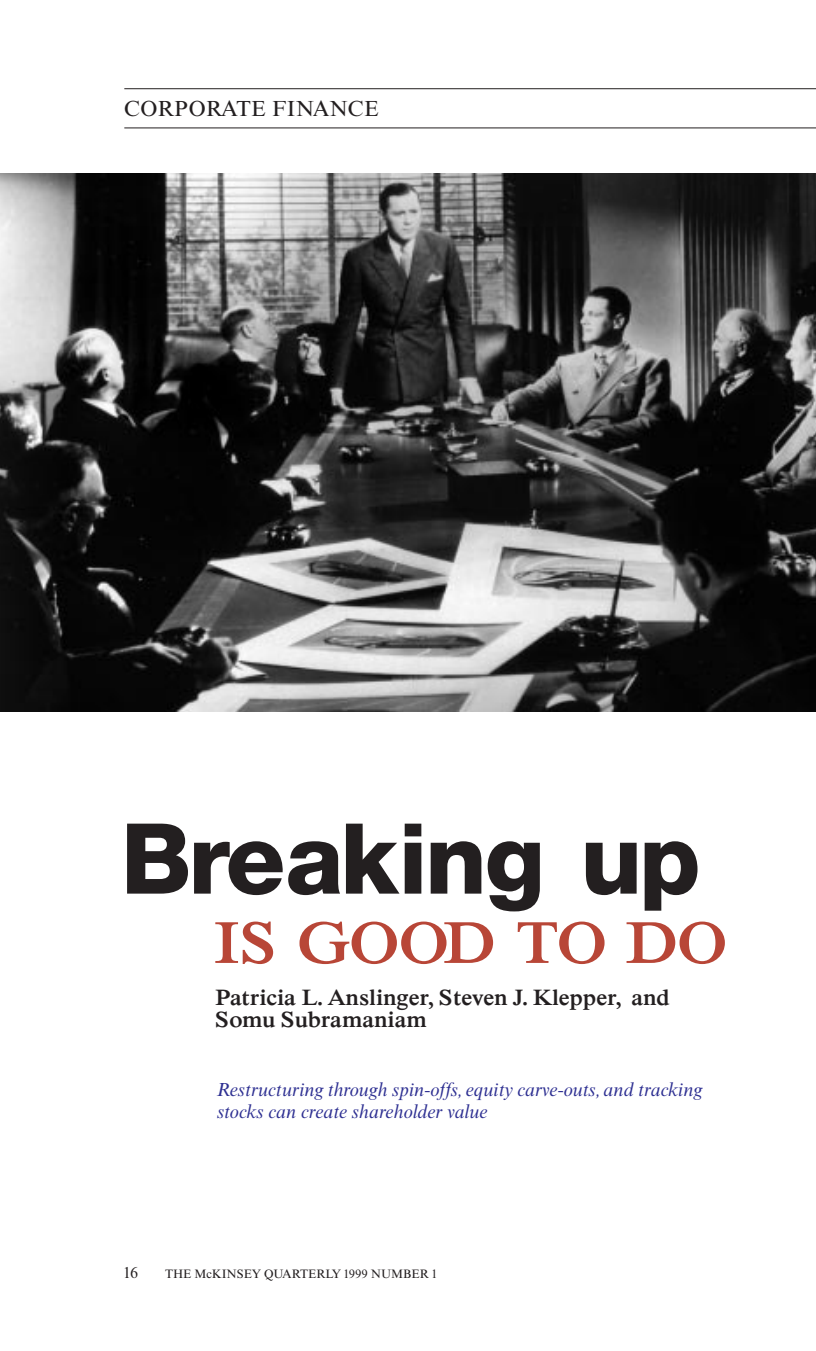
<style>
.page{position:relative;width:816px;height:1351px;background:#fff}
.page>*{position:absolute;margin:0;border:0;box-sizing:border-box;transform-origin:0 0}
.t1{font:800 98px "Helvetica Neue";letter-spacing:-.03em;color:#231f20}
.t2{font:700 60.38px "Quarterly Times";letter-spacing:-.005em;color:#b84637}
.t3{font:700 22.75px/22.8px "Quarterly Times";letter-spacing:-.01em;color:#231f20}
.t4{font:21.88px "Quarterly Times";letter-spacing:.01em;color:#231f20}
.t5{font:italic 19.25px/22.8px "Quarterly Times";color:#2e3092}
.t6{font:15.75px "Quarterly Times";color:#231f20}
.t7{font:12.25px "Quarterly Times";color:#231f20}
</style>
<div class="page">
<svg style="left:0;top:88px;width:816px;height:624px;background:#636363"></svg>
<p class="t4" style="left:124px;top:100px;width:256px">CORPORATE FINANCE</p>
<h1 class="t1" style="left:121px;top:824px;width:581px">Breaking up</h1>
<h2 class="t2" style="left:213px;top:920px;width:514px">IS GOOD TO DO</h2>
<p class="t3" style="left:215px;top:988px;width:456px">Patricia L. Anslinger, Steven J. Klepper, and<br>Somu Subramaniam</p>
<p class="t5" style="left:217px;top:1080px;width:487px">Restructuring through spin-offs, equity carve-outs, and tracking stocks can create shareholder value</p>
<p class="t6" style="left:124px;top:1266px;width:15px">16</p>
<p class="t7" style="left:165px;top:1269px;width:273px">THE McKINSEY QUARTERLY 1999 NUMBER 1</p>
</div>
